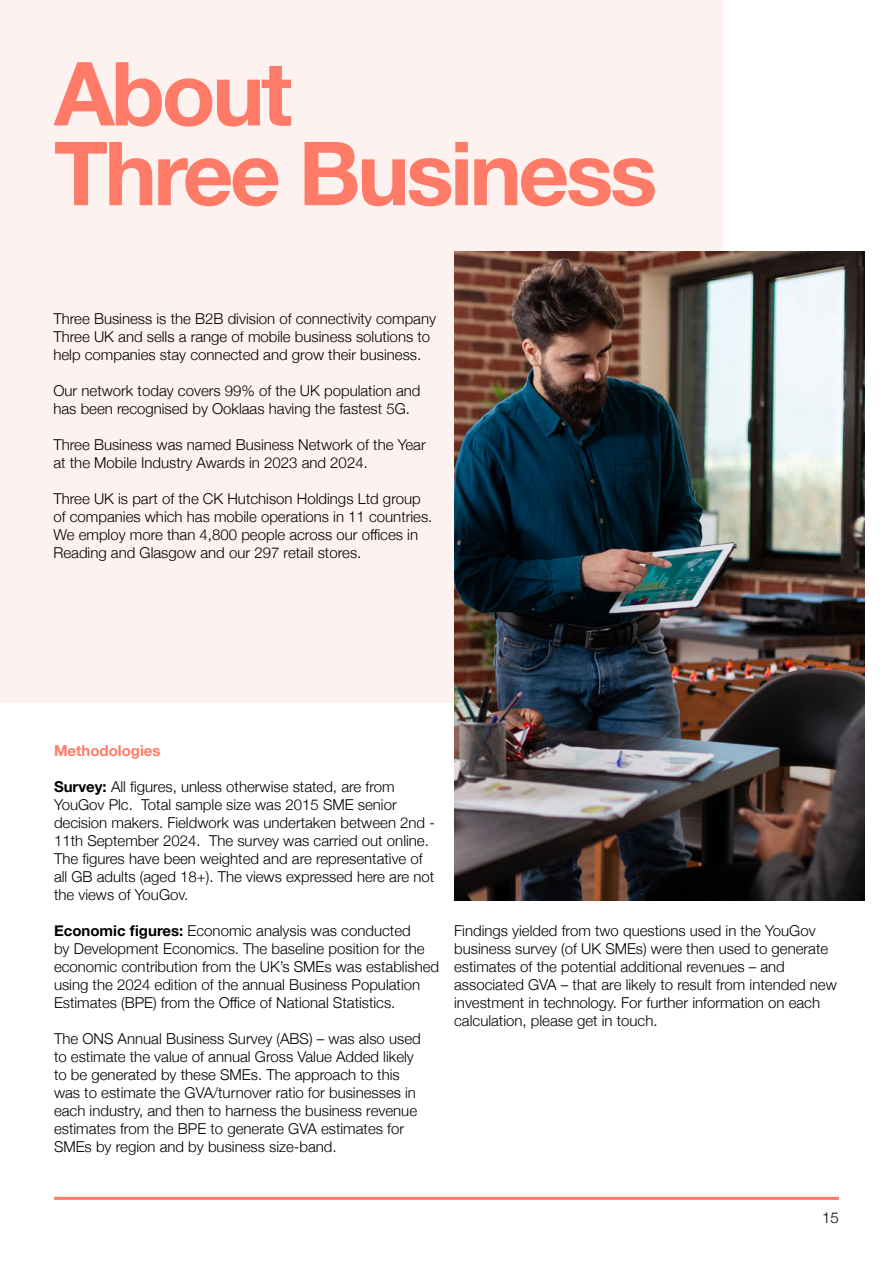
<style>
.page{position:relative;width:893px;height:1263px;background:#fff}
.page>*{position:absolute;margin:0;border:0;box-sizing:border-box;transform-origin:0 0}
.t1{font:700 88.5px/79.7px "Helvetica Neue";letter-spacing:-.04em;color:#ff7b67}
.t2{font:300 15px/18px "Helvetica Neue";color:#000}
.t3{font:700 15px "Helvetica Neue";color:#ff7b67}
.s1{font-weight:700}
</style>
<div class="page">
<div style="left:0;top:0;width:722px;height:703px;background:#fdf2f0"></div>
<hr style="left:54px;top:1197px;width:785px;height:3px;background:#ff7b67">
<img style="left:454px;top:251px;width:410px;height:649px">
<h1 class="t1" style="left:54px;top:56px;width:605px">About<br>Three Business</h1>
<p class="t2" style="left:53px;top:309px;width:384px">Three Business is the B2B division of connectivity company<br>Three UK and sells a range of mobile business solutions to help companies stay connected and grow their business.</p>
<p class="t2" style="left:53px;top:381px;width:369px">Our network today covers 99% of the UK population and has been recognised by Ooklaas having the fastest 5G.</p>
<p class="t2" style="left:53px;top:435px;width:374px">Three Business was named Business Network of the Year at the Mobile Industry Awards in 2023 and 2024.</p>
<p class="t2" style="left:53px;top:489px;width:380px">Three UK is part of the CK Hutchison Holdings Ltd group of companies which has mobile operations in 11 countries.<br>We employ more than 4,800 people across our offices in Reading and Glasgow and our 297 retail stores.</p>
<p class="t3" style="left:54px;top:739px;width:108px">Methodologies</p>
<p class="t2" style="left:54px;top:777px;width:382px"><span class="s1">Survey:</span> All figures, unless otherwise stated, are from YouGov Plc. Total sample size was 2015 SME senior decision makers. Fieldwork was undertaken between 2nd - 11th September 2024. The survey was carried out online.<br>The figures have been weighted and are representative of all GB adults (aged 18+). The views expressed here are not the views of YouGov.</p>
<p class="t2" style="left:54px;top:921px;width:387px"><span class="s1">Economic figures:</span> Economic analysis was conducted<br>by Development Economics. The baseline position for the economic contribution from the UK’s SMEs was established using the 2024 edition of the annual Business Population Estimates (BPE) from the Office of National Statistics.</p>
<p class="t2" style="left:54px;top:1029px;width:368px">The ONS Annual Business Survey (ABS) – was also used to estimate the value of annual Gross Value Added likely to be generated by these SMEs. The approach to this was to estimate the GVA/turnover ratio for businesses in each industry, and then to harness the business revenue estimates from the BPE to generate GVA estimates for SMEs by region and by business size-band.</p>
<p class="t2" style="left:454px;top:921px;width:384px">Findings yielded from two questions used in the YouGov business survey (of UK SMEs) were then used to generate estimates of the potential additional revenues – and associated GVA – that are likely to result from intended new investment in technology. For further information on each calculation, please get in touch.</p>
<p class="t2" style="left:822px;top:1208px;width:18px">15</p>
</div>
